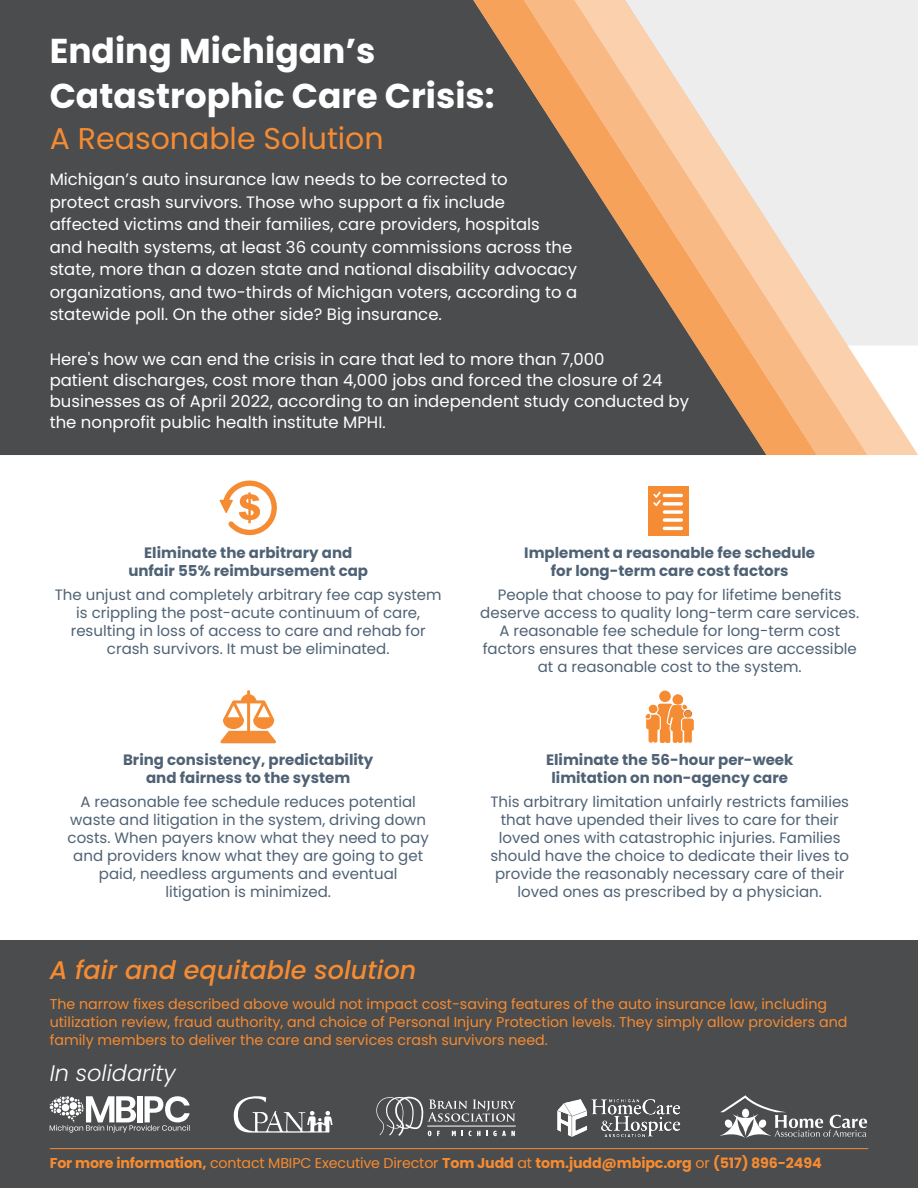
<style>
.page{position:relative;width:918px;height:1188px;background:#fff}
.page>*{position:absolute;margin:0;border:0;box-sizing:border-box;transform-origin:0 0}
.t1{font:700 34.5px/45px "Poppins";color:#fff}
.Subhead{font:30px "Poppins";color:#f58b32}
.BodyCopy{font:italic 500 25.5px "Poppins";color:#f58b32}
.BodyCopy-2{font:italic 300 22.5px "Poppins";color:#fff}
.BodyCopy-3{font:16.5px/22.5px "Poppins";color:#fff}
.BodyCopy-4{font:15px/18px "Poppins";color:#4f6275;text-align:center}
.BodyCopy-5{font:700 15px/18px "Poppins";color:#4f6275;text-align:center}
.BodyCopy-6{font:14.25px/18px "Poppins";color:#f58b32}
.BodyCopy-7{font:700 14.25px "Poppins";letter-spacing:-.01em;color:#f58b32}
.s1{font-size:15.3px}
.s2{font-weight:400}
</style>
<div class="page">
<div style="left:0;top:0;width:456px;height:455px;background:#4b4c4d"></div>
<div style="left:456px;top:0;width:50px;height:455px;background:#4b4c4d"></div>
<svg style="left:506px;top:0;width:51px;height:455px;fill:#4b4c4d"></svg>
<svg style="left:557px;top:0;width:361px;height:455px"></svg>
<div style="left:0;top:941px;width:918px;height:247px;background:#4b4c4d"></div>
<div style="left:648px;top:486px;width:41px;height:50px;background:#f58b32"></div>
<svg style="left:663px;top:502px;width:20px;height:4px"></svg>
<svg style="left:663px;top:510px;width:20px;height:4px"></svg>
<svg style="left:663px;top:518px;width:20px;height:4px"></svg>
<hr style="left:663px;top:494px;width:20px;height:3px;background:#fff;border-radius:2px">
<svg style="left:653px;top:492px;width:8px;height:14px"></svg>
<hr style="left:663px;top:527px;width:20px;height:3px;background:#fff;border-radius:2px">
<svg style="left:220px;top:480px;width:57px;height:55px"></svg>
<svg style="left:220px;top:690px;width:56px;height:53px"></svg>
<div style="left:659px;top:691px;width:12px;height:11px;background:#f58b32;border-radius:50%"></div>
<svg style="left:645px;top:703px;width:49px;height:41px"></svg>
<div style="left:673px;top:694px;width:10px;height:11px;background:#f58b32;border-radius:50%"></div>
<svg style="left:234px;top:1096px;width:99px;height:37px"></svg>
<svg style="left:50px;top:1096px;width:140px;height:37px"></svg>
<svg style="left:376px;top:1096px;width:140px;height:40px"></svg>
<hr style="left:427px;top:1126px;width:89px;height:1px;background:#fff">
<svg style="left:720px;top:1095px;width:147px;height:43px"></svg>
<hr style="left:50px;top:1148px;width:818px;height:1px;background:#f58b32">
<img style="left:557px;top:1099px;width:124px;height:38px">
<p class="t1" style="left:50px;top:29px;width:446px">Ending Michigan’s<br>Catastrophic Care Crisis:</p>
<p class="Subhead" style="left:50px;top:121px;width:336px">A Reasonable Solution</p>
<p class="BodyCopy-3" style="left:50px;top:169px;width:529px">Michigan’s auto insurance law needs to be corrected to<br>protect crash survivors. Those who support a fix include affected victims and their families, care providers, hospitals<br>and health systems, at least 36 county commissions across the state, more than a dozen state and national disability advocacy organizations, and two-thirds of Michigan voters, according to a statewide poll. On the other side? Big insurance.</p>
<p class="BodyCopy-3" style="left:50px;top:349px;width:641px;line-height:21px">Here's how we can end the crisis in care that led to more than 7,000<br>patient discharges, cost more than 4,000 jobs and forced the closure of 24 businesses as of April 2022, according to an independent study conducted by the nonprofit public health institute MPHI<span class="s1">.</span></p>
<p class="BodyCopy-5" style="left:128px;top:544px;width:241px">Eliminate the arbitrary and unfair 55% reimbursement cap</p>
<p class="BodyCopy-4" style="left:55px;top:586px;width:388px">The unjust and completely arbitrary fee cap system is crippling the post-acute continuum of care, resulting in loss of access to care and rehab for crash survivors. It must be eliminated.</p>
<p class="BodyCopy-5" style="left:123px;top:751px;width:252px">Bring consistency, predictability and fairness to the system</p>
<p class="BodyCopy-4" style="left:68px;top:793px;width:363px">A reasonable fee schedule reduces potential waste and litigation in the system, driving down costs. When payers know what they need to pay and providers know what they are going to get paid, needless arguments and eventual litigation is minimized.</p>
<p class="BodyCopy-5" style="left:524px;top:544px;width:292px">Implement a reasonable fee schedule for long-term care cost factors</p>
<p class="BodyCopy-4" style="left:480px;top:586px;width:380px">People that choose to pay for lifetime benefits deserve access to quality long-term care services.<br>A reasonable fee schedule for long-term cost factors ensures that these services are accessible at a reasonable cost to the system.</p>
<p class="BodyCopy-5" style="left:546px;top:751px;width:249px">Eliminate the 56-hour per-week limitation on non-agency care</p>
<p class="BodyCopy-4" style="left:490px;top:793px;width:360px">This arbitrary limitation unfairly restricts families that have upended their lives to care for their loved ones with catastrophic injuries. Families should have the choice to dedicate their lives to provide the reasonably necessary care of their loved ones as prescribed by a physician.</p>
<p class="BodyCopy" style="left:50px;top:956px;width:368px">A fair and equitable solution</p>
<p class="BodyCopy-6" style="left:50px;top:995px;width:799px">The narrow fixes described above would not impact cost-saving features of the auto insurance law, including utilization review, fraud authority, and choice of Personal Injury Protection levels. They simply allow providers and family members to deliver the care and services crash survivors need.</p>
<p class="BodyCopy-2" style="left:50px;top:1060px;width:128px">In solidarity</p>
<p class="BodyCopy-7" style="left:50px;top:1154px;width:774px">For more information, <span class="s2">contact MBIPC Executive Director</span> Tom Judd <span class="s2">at</span> tom.judd@mbipc.org <span class="s2">or</span> (517) 896-2494</p>
</div>
